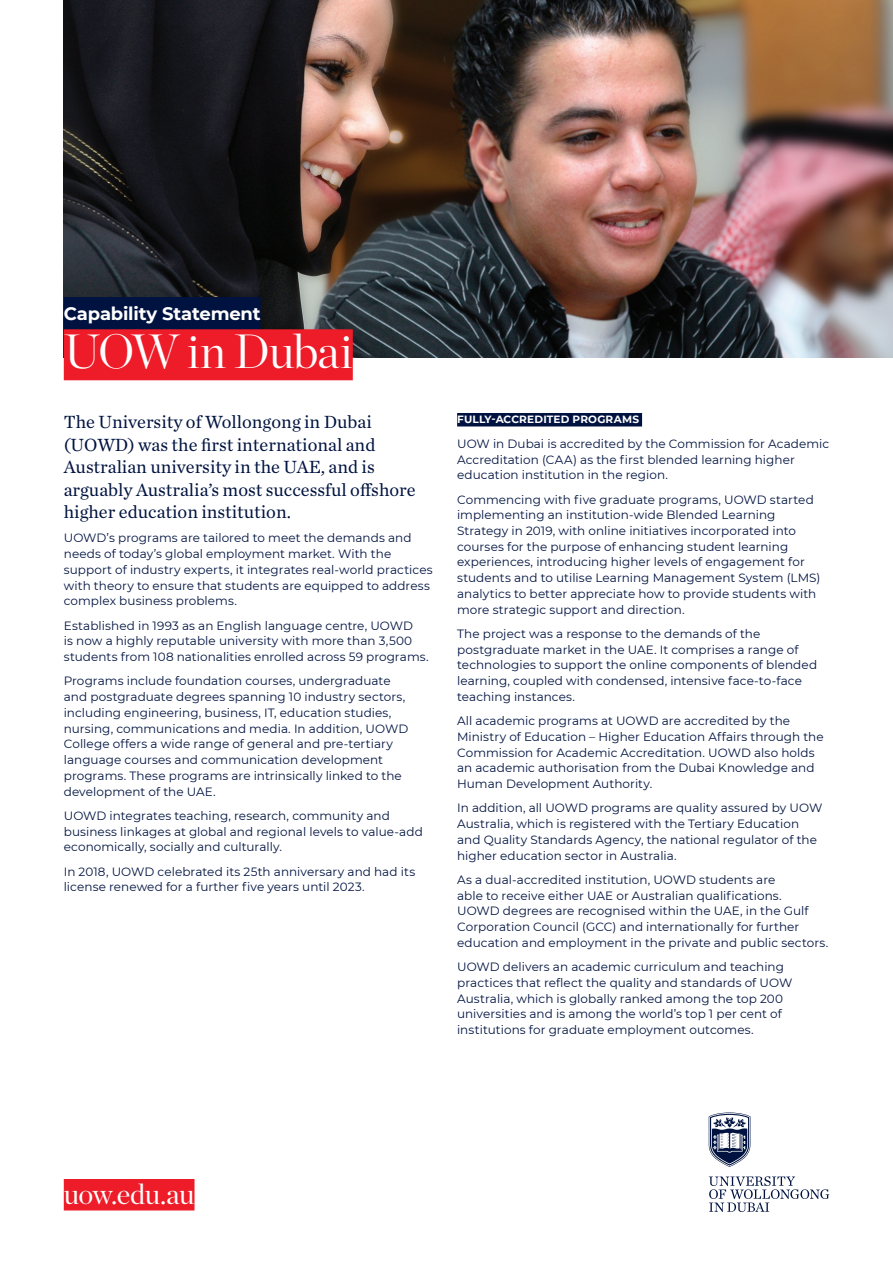
<style>
.page{position:relative;width:893px;height:1263px;background:#fff}
.page>*{position:absolute;margin:0;border:0;box-sizing:border-box;transform-origin:0 0}
.t1{font:300 48px "Chronicle Display";letter-spacing:-.025em;color:#fff}
.t2{font:28.5px "Chronicle Display";letter-spacing:-.02em;color:#fff}
.t3{font:18.45px/22.5px "Chronicle Text G1";color:#001340}
.t4{font:700 18px "Montserrat";letter-spacing:-.01em;color:#fff}
.t5{font:12px/15.8px "Montserrat";letter-spacing:.005em;color:#001340}
.t6{font:700 10.5px "Montserrat";letter-spacing:.02em;color:#fff}
</style>
<div class="page">
<div style="left:64px;top:1179px;width:130px;height:31px;background:#ee1c28"></div>
<svg style="left:709px;top:1176px;width:120px;height:36px"></svg>
<svg style="left:709px;top:1112px;width:41px;height:55px"></svg>
<img style="left:64px;top:0;width:829px;height:357px">
<div style="left:64px;top:297px;width:197px;height:35px;background:#001340"></div>
<div style="left:64px;top:329px;width:289px;height:51px;background:#ee1c28"></div>
<div style="left:457px;top:413px;width:185px;height:13px;background:#001340"></div>
<h3 class="t4" style="left:64px;top:301px;width:198px">Capability Statement</h3>
<h1 class="t1" style="left:64px;top:315px;width:291px">UOW in Dubai</h1>
<h3 class="t3" style="left:64px;top:410px;width:353px">The University of Wollongong in Dubai (UOWD) was the first international and Australian university in the UAE, and is arguably Australia’s most successful offshore higher education institution.</h3>
<p class="t5" style="left:64px;top:530px;width:370px">UOWD’s programs are tailored to meet the demands and needs of today’s global employment market. With the support of industry experts, it integrates real-world practices with theory to ensure that students are equipped to address complex business problems.</p>
<p class="t5" style="left:64px;top:617px;width:366px">Established in 1993 as an English language centre, UOWD<br>is now a highly reputable university with more than 3,500 students from 108 nationalities enrolled across 59 programs.</p>
<p class="t5" style="left:64px;top:673px;width:346px">Programs include foundation courses, undergraduate and postgraduate degrees spanning 10 industry sectors, including engineering, business, IT, education studies, nursing, communications and media. In addition, UOWD College offers a wide range of general and pre-tertiary language courses and communication development programs. These programs are intrinsically linked to the development of the UAE.</p>
<p class="t5" style="left:64px;top:807px;width:361px">UOWD integrates teaching, research, community and business linkages at global and regional levels to value-add economically, socially and culturally.</p>
<p class="t5" style="left:64px;top:863px;width:353px">In 2018, UOWD celebrated its 25th anniversary and had its license renewed for a further five years until 2023.</p>
<p class="t6" style="left:457px;top:412px;width:183px">FULLY-ACCREDITED PROGRAMS</p>
<p class="t5" style="left:457px;top:435px;width:374px">UOW in Dubai is accredited by the Commission for Academic<br>Accreditation (CAA) as the first blended learning higher education institution in the region.</p>
<p class="t5" style="left:457px;top:491px;width:365px">Commencing with five graduate programs, UOWD started implementing an institution-wide Blended Learning Strategy in 2019, with online initiatives incorporated into courses for the purpose of enhancing student learning experiences, introducing higher levels of engagement for students and to utilise Learning Management System (LMS) analytics to better appreciate how to provide students with more strategic support and direction.</p>
<p class="t5" style="left:457px;top:625px;width:362px">The project was a response to the demands of the postgraduate market in the UAE. It comprises a range of technologies to support the online components of blended learning, coupled with condensed, intensive face-to-face teaching instances.</p>
<p class="t5" style="left:457px;top:713px;width:368px">All academic programs at UOWD are accredited by the Ministry of Education – Higher Education Affairs through the Commission for Academic Accreditation. UOWD also holds an academic authorisation from the Dubai Knowledge and Human Development Authority.</p>
<p class="t5" style="left:457px;top:800px;width:367px">In addition, all UOWD programs are quality assured by UOW Australia, which is registered with the Tertiary Education and Quality Standards Agency, the national regulator of the higher education sector in Australia.</p>
<p class="t5" style="left:457px;top:871px;width:373px">As a dual-accredited institution, UOWD students are<br>able to receive either UAE or Australian qualifications.<br>UOWD degrees are recognised within the UAE, in the Gulf Corporation Council (GCC) and internationally for further education and employment in the private and public sectors.</p>
<p class="t5" style="left:457px;top:959px;width:337px">UOWD delivers an academic curriculum and teaching practices that reflect the quality and standards of UOW Australia, which is globally ranked among the top 200 universities and is among the world’s top 1 per cent of institutions for graduate employment outcomes.</p>
<h2 class="t2" style="left:64px;top:1172px;width:132px">uow.edu.au</h2>
</div>
